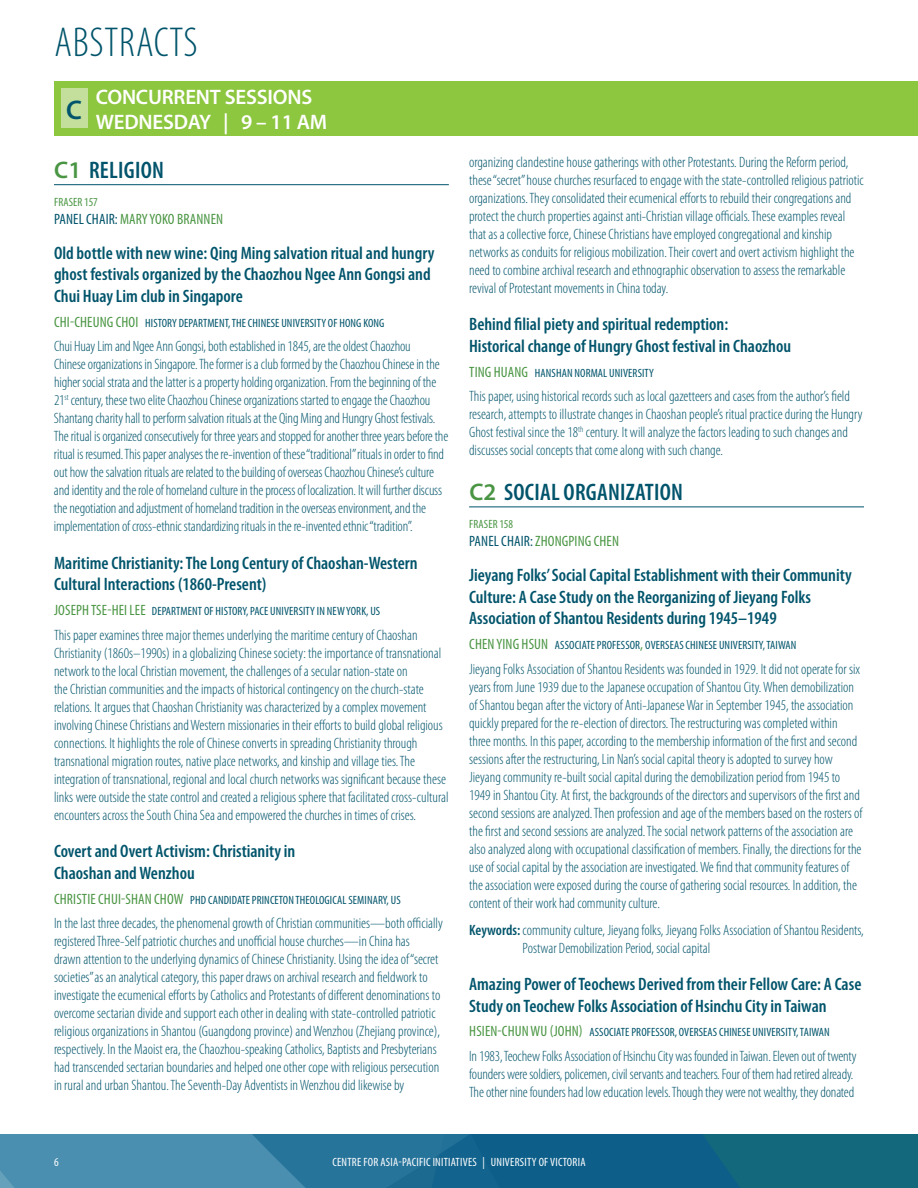
<style>
.page{position:relative;width:918px;height:1188px;background:#fff}
.page>*{position:absolute;margin:0;border:0;box-sizing:border-box;transform-origin:0 0}
.t1{font:300 condensed 42px "Myriad Pro";letter-spacing:.02em;color:#01546b}
.t2{font:600 27px "Myriad Pro";color:#01546b}
.t3{font:600 condensed 24px "Myriad Pro";letter-spacing:.01em;color:#01546b}
.t4{font:600 21px/25.2px "Myriad Pro";letter-spacing:-.01em;color:#fff}
.t5{font:600 condensed 18px/21.6px "Myriad Pro";color:#01546b}
.t6{font:300 condensed 15px/18px "Myriad Pro";color:#01546b}
.t7{font:condensed 15px "Myriad Pro";letter-spacing:.01em;color:#4a9543}
.t8{font:condensed 12px "Myriad Pro";letter-spacing:.01em;color:#01546b}
.t9{font:condensed 12px "Myriad Pro";letter-spacing:.02em;color:#fff}
.t10{font:condensed 12px "Myriad Pro";letter-spacing:.01em;color:#4a9543}
.s1{font-stretch:normal;color:#4a9543}
.s2{color:#01546b}
.s3{font-size:15px;color:#4a9543}
.s4{font-weight:600}
</style>
<div class="page">
<svg style="left:0;top:1134px;width:918px;height:54px;background:#257395"></svg>
<div style="left:54px;top:81px;width:864px;height:54px;background:#8dc63f"></div>
<div style="left:61px;top:88px;width:27px;height:40px;background:#c4df9b"></div>
<hr style="left:54px;top:184px;width:395px;height:1px;background:#01546b">
<hr style="left:469px;top:507px;width:395px;height:1px;background:#01546b">
<h1 class="t1" style="left:54px;top:18px;width:145px">ABSTRACTS</h1>
<h2 class="t2" style="left:66px;top:92px;width:17px">C</h2>
<h3 class="t4" style="left:96px;top:83px;width:233px">CONCURRENT SESSIONS<br>WEDNESDAY | 9 – 11 AM</h3>
<h3 class="t3" style="left:54px;top:155px;width:111px"><span class="s1">C1</span> RELIGION</h3>
<p class="t10" style="left:54px;top:194px;width:45px">FRASER 157</p>
<p class="t7" style="left:54px;top:210px;width:171px"><span class="s2">PANEL CHAIR:</span> MARY YOKO BRANNEN</p>
<p class="t5" style="left:54px;top:242px;width:382px">Old bottle with new wine: Qing Ming salvation ritual and hungry ghost festivals organized by the Chaozhou Ngee Ann Gongsi and<br>Chui Huay Lim club in Singapore</p>
<p class="t8" style="left:54px;top:315px;width:332px"><span class="s3">CHI-CHEUNG CHOI</span> HISTORY DEPARTMENT, THE CHINESE UNIVERSITY OF HONG KONG</p>
<p class="t6" style="left:54px;top:337px;width:396px">Chui Huay Lim and Ngee Ann Gongsi, both established in 1845, are the oldest Chaozhou<br>Chinese organizations in Singapore. The former is a club formed by the Chaozhou Chinese in the higher social strata and the latter is a property holding organization. From the beginning of the 21<sup>st</sup> century, these two elite Chaozhou Chinese organizations started to engage the Chaozhou Shantang charity hall to perform salvation rituals at the Qing Ming and Hungry Ghost festivals.<br>The ritual is organized consecutively for three years and stopped for another three years before the ritual is resumed. This paper analyses the re-invention of these “traditional” rituals in order to find out how the salvation rituals are related to the building of overseas Chaozhou Chinese’s culture and identity and the role of homeland culture in the process of localization. It will further discuss the negotiation and adjustment of homeland tradition in the overseas environment, and the implementation of cross-ethnic standardizing rituals in the re-invented ethnic “tradition”.</p>
<p class="t5" style="left:54px;top:552px;width:365px">Maritime Christianity: The Long Century of Chaoshan-Western<br>Cultural Interactions (1860-Present)</p>
<p class="t8" style="left:54px;top:604px;width:328px"><span class="s3">JOSEPH TSE-HEI LEE</span> DEPARTMENT OF HISTORY, PACE UNIVERSITY IN NEW YORK, US</p>
<p class="t6" style="left:54px;top:626px;width:396px">This paper examines three major themes underlying the maritime century of Chaoshan Christianity (1860s–1990s) in a globalizing Chinese society: the importance of transnational network to the local Christian movement, the challenges of a secular nation-state on<br>the Christian communities and the impacts of historical contingency on the church-state relations. It argues that Chaoshan Christianity was characterized by a complex movement involving Chinese Christians and Western missionaries in their efforts to build global religious connections. It highlights the role of Chinese converts in spreading Christianity through transnational migration routes, native place networks, and kinship and village ties. The integration of transnational, regional and local church networks was significant because these links were outside the state control and created a religious sphere that facilitated cross-cultural encounters across the South China Sea and empowered the churches in times of crises.</p>
<p class="t5" style="left:54px;top:840px;width:243px">Covert and Overt Activism: Christianity in<br>Chaoshan and Wenzhou</p>
<p class="t8" style="left:54px;top:892px;width:348px"><span class="s3">CHRISTIE CHUI-SHAN CHOW</span> PHD CANDIDATE PRINCETON THEOLOGICAL SEMINARY, US</p>
<p class="t6" style="left:54px;top:914px;width:390px">In the last three decades, the phenomenal growth of Christian communities—both officially registered Three-Self patriotic churches and unofficial house churches—in China has<br>drawn attention to the underlying dynamics of Chinese Christianity. Using the idea of “secret societies” as an analytical category, this paper draws on archival research and fieldwork to investigate the ecumenical efforts by Catholics and Protestants of different denominations to overcome sectarian divide and support each other in dealing with state-controlled patriotic religious organizations in Shantou (Guangdong province) and Wenzhou (Zhejiang province), respectively. In the Maoist era, the Chaozhou-speaking Catholics, Baptists and Presbyterians had transcended sectarian boundaries and helped one other cope with religious persecution in rural and urban Shantou. The Seventh-Day Adventists in Wenzhou did likewise by</p>
<p class="t6" style="left:469px;top:153px;width:396px">organizing clandestine house gatherings with other Protestants. During the Reform period, these “secret” house churches resurfaced to engage with the state-controlled religious patriotic organizations. They consolidated their ecumenical efforts to rebuild their congregations and protect the church properties against anti-Christian village officials. These examples reveal that as a collective force, Chinese Christians have employed congregational and kinship networks as conduits for religious mobilization. Their covert and overt activism highlight the need to combine archival research and ethnographic observation to assess the remarkable revival of Protestant movements in China today.</p>
<p class="t5" style="left:469px;top:313px;width:324px">Behind filial piety and spiritual redemption:<br>Historical change of Hungry Ghost festival in Chaozhou</p>
<p class="t8" style="left:469px;top:365px;width:186px"><span class="s3">TING HUANG</span> HANSHAN NORMAL UNIVERSITY</p>
<p class="t6" style="left:469px;top:387px;width:395px">This paper, using historical records such as local gazetteers and cases from the author’s field research, attempts to illustrate changes in Chaoshan people’s ritual practice during the Hungry Ghost festival since the 18<sup>th</sup> century. It will analyze the factors leading to such changes and discusses social concepts that come along with such change.</p>
<h3 class="t3" style="left:469px;top:477px;width:215px"><span class="s1">C2</span> SOCIAL ORGANIZATION</h3>
<p class="t10" style="left:469px;top:517px;width:45px">FRASER 158</p>
<p class="t7" style="left:469px;top:532px;width:151px"><span class="s2">PANEL CHAIR:</span> ZHONGPING CHEN</p>
<p class="t5" style="left:469px;top:564px;width:384px">Jieyang Folks’ Social Capital Establishment with their Community<br>Culture: A Case Study on the Reorganizing of Jieyang Folks<br>Association of Shantou Residents during 1945–1949</p>
<p class="t8" style="left:469px;top:638px;width:329px"><span class="s3">CHEN YING HSUN</span> ASSOCIATE PROFESSOR<span class="s3">,</span> OVERSEAS CHINESE UNIVERSITY, TAIWAN</p>
<p class="t6" style="left:469px;top:660px;width:395px">Jieyang Folks Association of Shantou Residents was founded in 1929. It did not operate for six years from June 1939 due to the Japanese occupation of Shantou City. When demobilization of Shantou began after the victory of Anti-Japanese War in September 1945, the association quickly prepared for the re-election of directors. The restructuring was completed within three months. In this paper, according to the membership information of the first and second sessions after the restructuring, Lin Nan’s social capital theory is adopted to survey how Jieyang community re-built social capital during the demobilization period from 1945 to 1949 in Shantou City. At first, the backgrounds of the directors and supervisors of the first and second sessions are analyzed. Then profession and age of the members based on the rosters of the first and second sessions are analyzed. The social network patterns of the association are also analyzed along with occupational classification of members. Finally, the directions for the use of social capital by the association are investigated. We find that community features of the association were exposed during the course of gathering social resources. In addition, the content of their work had community culture.</p>
<p class="t6" style="left:523px;top:921px;width:343px;text-indent:-54px"><span class="s4">Keywords:</span> community culture, Jieyang folks, Jieyang Folks Association of Shantou Residents,<br>Postwar Demobilization Period, social capital</p>
<p class="t5" style="left:469px;top:973px;width:394px">Amazing Power of Teochews Derived from their Fellow Care: A Case<br>Study on Teochew Folks Association of Hsinchu City in Taiwan</p>
<p class="t8" style="left:469px;top:1025px;width:362px"><span class="s3">HSIEN-CHUN WU (JOHN)</span> ASSOCIATE PROFESSOR, OVERSEAS CHINESE UNIVERSITY, TAIWAN</p>
<p class="t6" style="left:469px;top:1047px;width:389px">In 1983, Teochew Folks Association of Hsinchu City was founded in Taiwan. Eleven out of twenty founders were soldiers, policemen, civil servants and teachers. Four of them had retired already.<br>The other nine founders had low education levels. Though they were not wealthy, they donated</p>
<p class="t9" style="left:54px;top:1154px;width:6px">6</p>
<p class="t9" style="left:332px;top:1154px;width:255px">CENTRE FOR ASIA-PACIFIC INITIATIVES | UNIVERSITY OF VICTORIA</p>
</div>
